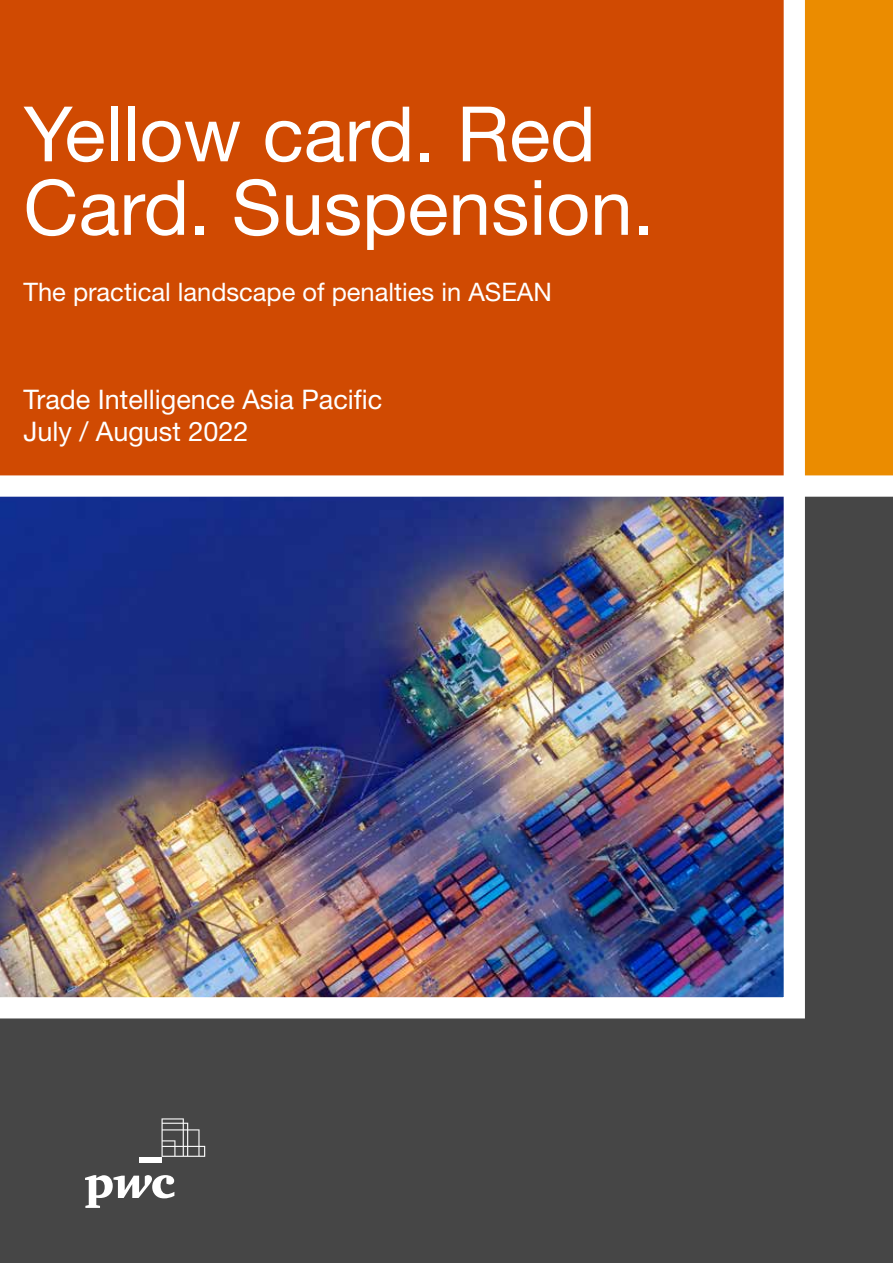
<style>
.page{position:relative;width:893px;height:1263px;background:#fff}
.page>*{position:absolute;margin:0;border:0;box-sizing:border-box;transform-origin:0 0}
.t1{font:76.5px/73.5px "Helvetica Neue LT Pro";color:#fff}
.t2{font:27px/32.4px "Helvetica Neue LT Std";color:#fff}
.t3{font:25.5px "Helvetica Neue LT Std";color:#fff}
</style>
<div class="page">
<div style="left:0;top:486px;width:893px;height:777px;background:#464646"></div>
<div style="left:796px;top:0;width:97px;height:480px;background:#eb8c00"></div>
<svg style="left:85px;top:1175px;width:89px;height:33px"></svg>
<svg style="left:162px;top:1118px;width:43px;height:39px"></svg>
<div style="left:139px;top:1157px;width:23px;height:5px;background:#fff"></div>
<div style="left:0;top:475px;width:893px;height:22px;background:#fff"></div>
<img style="left:0;top:0;width:816px;height:1019px">
<h1 class="t1" style="left:23px;top:95px;width:632px">Yellow card. Red<br>Card. Suspension.</h1>
<p class="t3" style="left:23px;top:277px;width:530px">The practical landscape of penalties in ASEAN</p>
<p class="t2" style="left:23px;top:383px;width:360px">Trade Intelligence Asia Pacific<br>July / August 2022</p>
</div>
